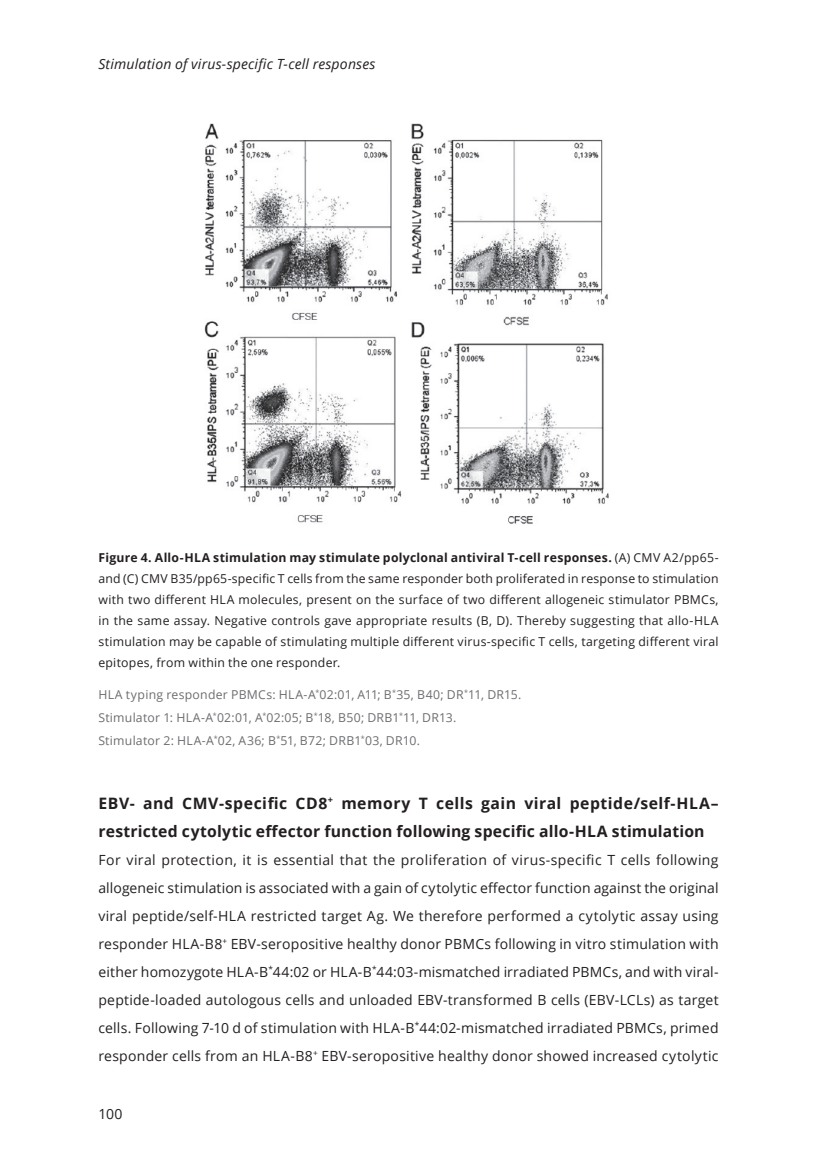
<style>
.page{position:relative;width:813px;height:1175px;background:#fff}
.page>*{position:absolute;margin:0;border:0;box-sizing:border-box;transform-origin:0 0}
.t1{font:700 15.75px/28px "Open Sans";letter-spacing:.025em;color:#231f20}
.t2{font:14px/28px "Open Sans";letter-spacing:.015em;color:#231f20;text-align:justify}
.t3{font:italic 14px "Open Sans";letter-spacing:.015em;color:#231f20}
.t4{font:12.25px/21px "Open Sans";letter-spacing:.02em;color:#231f20;text-align:justify}
.t5{font:12.25px/22.8px "Open Sans";letter-spacing:.02em;color:#6c6d70}
.s1{font-weight:700}
</style>
<div class="page">
<img style="left:204px;top:123px;width:405px;height:401px">
<p class="t3" style="left:98px;top:55px;width:279px">Stimulation of virus-specific T-cell responses</p>
<p class="t4" style="left:98px;top:546px;width:622px"><span class="s1">Figure 4. Allo-HLA stimulation may stimulate polyclonal antiviral T-cell responses.</span> (A) CMV A2/pp65- and (C) CMV B35/pp65-specific T cells from the same responder both proliferated in response to stimulation with two different HLA molecules, present on the surface of two different allogeneic stimulator PBMCs, in the same assay. Negative controls gave appropriate results (B, D). Thereby suggesting that allo-HLA stimulation may be capable of stimulating multiple different virus-specific T cells, targeting different viral epitopes, from within the one responder.</p>
<p class="t5" style="left:98px;top:683px;width:424px">HLA typing responder PBMCs: HLA-A<sup>*</sup>02:01, A11; B<sup>*</sup>35, B40; DR<sup>*</sup>11, DR15.<br>Stimulator 1: HLA-A<sup>*</sup>02:01, A<sup>*</sup>02:05; B<sup>*</sup>18, B50; DRB1<sup>*</sup>11, DR13.<br>Stimulator 2: HLA-A<sup>*</sup>02, A36; B<sup>*</sup>51, B72; DRB1<sup>*</sup>03, DR10.</p>
<p class="t1" style="left:98px;top:788px;width:622px">EBV- and CMV-specific CD8<sup>+</sup> memory T cells gain viral peptide/self-HLA– restricted cytolytic effector function following specific allo-HLA stimulation</p>
<p class="t2" style="left:98px;top:845px;width:622px">For viral protection, it is essential that the proliferation of virus-specific T cells following allogeneic stimulation is associated with a gain of cytolytic effector function against the original viral peptide/self-HLA restricted target Ag. We therefore performed a cytolytic assay using responder HLA-B8<sup>+</sup> EBV-seropositive healthy donor PBMCs following in vitro stimulation with either homozygote HLA-B<sup>*</sup>44:02 or HLA-B<sup>*</sup>44:03-mismatched irradiated PBMCs, and with viral&shy;peptide-loaded autologous cells and unloaded EBV-transformed B cells (EBV-LCLs) as target cells. Following 7-10 d of stimulation with HLA-B<sup>*</sup>44:02-mismatched irradiated PBMCs, primed responder cells from an HLA-B8<sup>+</sup> EBV-seropositive healthy donor showed increased cytolytic</p>
<p class="t2" style="left:98px;top:1099px;width:26px">100</p>
</div>
